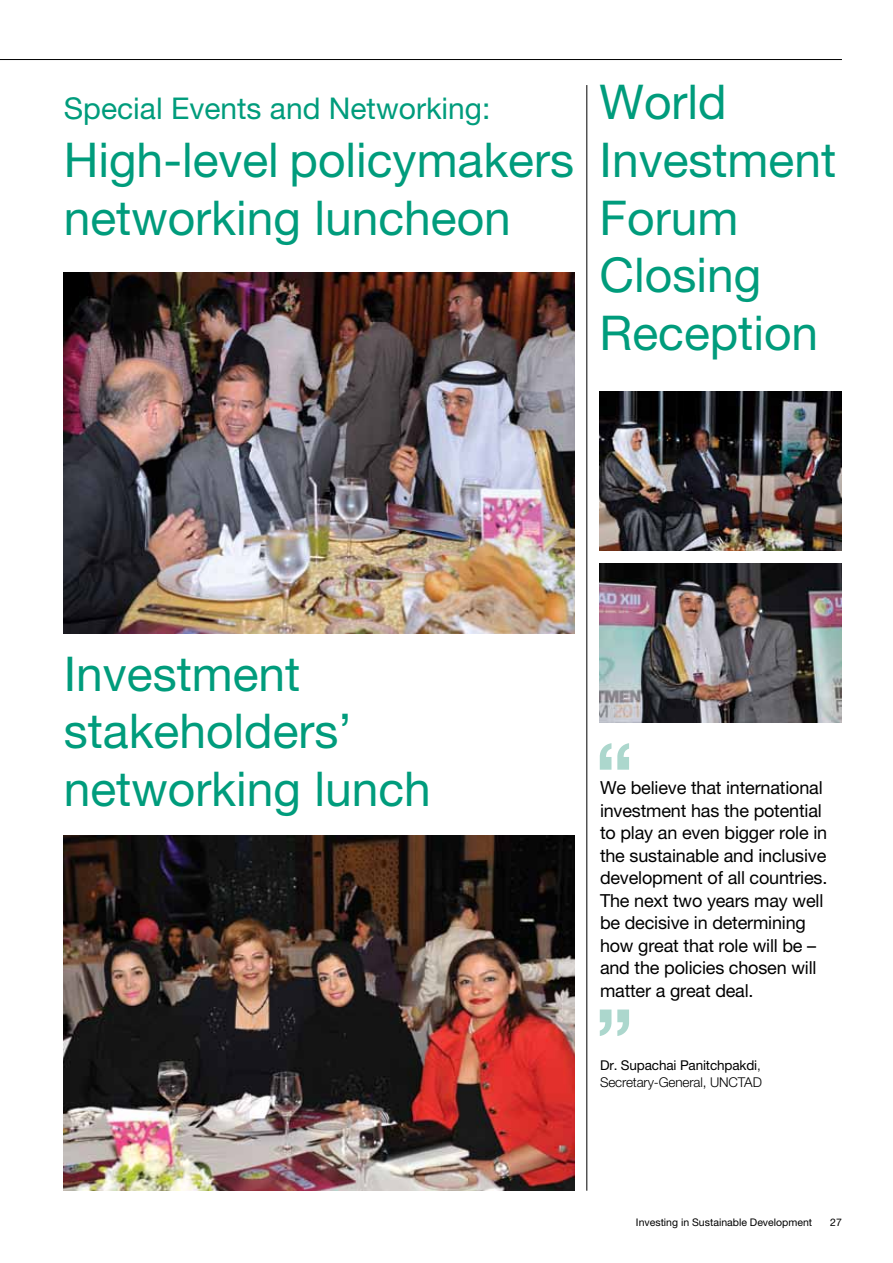
<style>
.page{position:relative;width:893px;height:1263px;background:#fff}
.page>*{position:absolute;margin:0;border:0;box-sizing:border-box;transform-origin:0 0}
.t1{font:700 82.5px "Helvetica Neue LT Pro";color:#acd7cd}
.t2{font:48px/57.6px "Helvetica Neue LT Pro";color:#009c7c}
.t3{font:30px "Helvetica Neue LT Pro";color:#009c7c}
.t4{font:18px/22.5px "Helvetica Neue LT Pro";letter-spacing:-.01em;color:#000}
.t5{font:300 13.5px/16.5px "Helvetica Neue LT Pro";letter-spacing:-.01em;color:#000}
.t6{font:10.5px "Helvetica Neue LT Pro";color:#000}
.s1{font-weight:400}
</style>
<div class="page">
<hr style="left:0;top:59px;width:842px;height:1px;background:#000">
<img style="left:64px;top:272px;width:510px;height:362px">
<img style="left:600px;top:391px;width:242px;height:160px">
<hr style="left:586px;top:85px;width:1px;height:1106px;background:#000">
<img style="left:64px;top:836px;width:510px;height:355px">
<img style="left:600px;top:563px;width:242px;height:159px">
<h3 class="t3" style="left:64px;top:91px;width:428px">Special Events and Networking:</h3>
<h2 class="t2" style="left:64px;top:130px;width:512px">High-level policymakers networking luncheon</h2>
<h2 class="t2" style="left:600px;top:73px;width:238px">World<br>Investment<br>Forum<br>Closing<br>Reception</h2>
<h2 class="t2" style="left:64px;top:644px;width:369px">Investment stakeholders’ networking lunch</h2>
<h1 class="t1" style="left:595px;top:722px;width:40px">“</h1>
<p class="t4" style="left:600px;top:776px;width:229px">We believe that international investment has the potential to play an even bigger role in the sustainable and inclusive development of all countries.<br>The next two years may well be decisive in determining how great that role will be – and the policies chosen will matter a great deal.</p>
<h1 class="t1" style="left:595px;top:988px;width:40px">”</h1>
<p class="t5" style="left:600px;top:1057px;width:163px"><span class="s1">Dr. Supachai Panitchpakdi</span>,<br>Secretary-General, UNCTAD</p>
<p class="t6" style="left:636px;top:1216px;width:178px">Investing in Sustainable Development</p>
<p class="t6" style="left:830px;top:1216px;width:13px">27</p>
</div>
